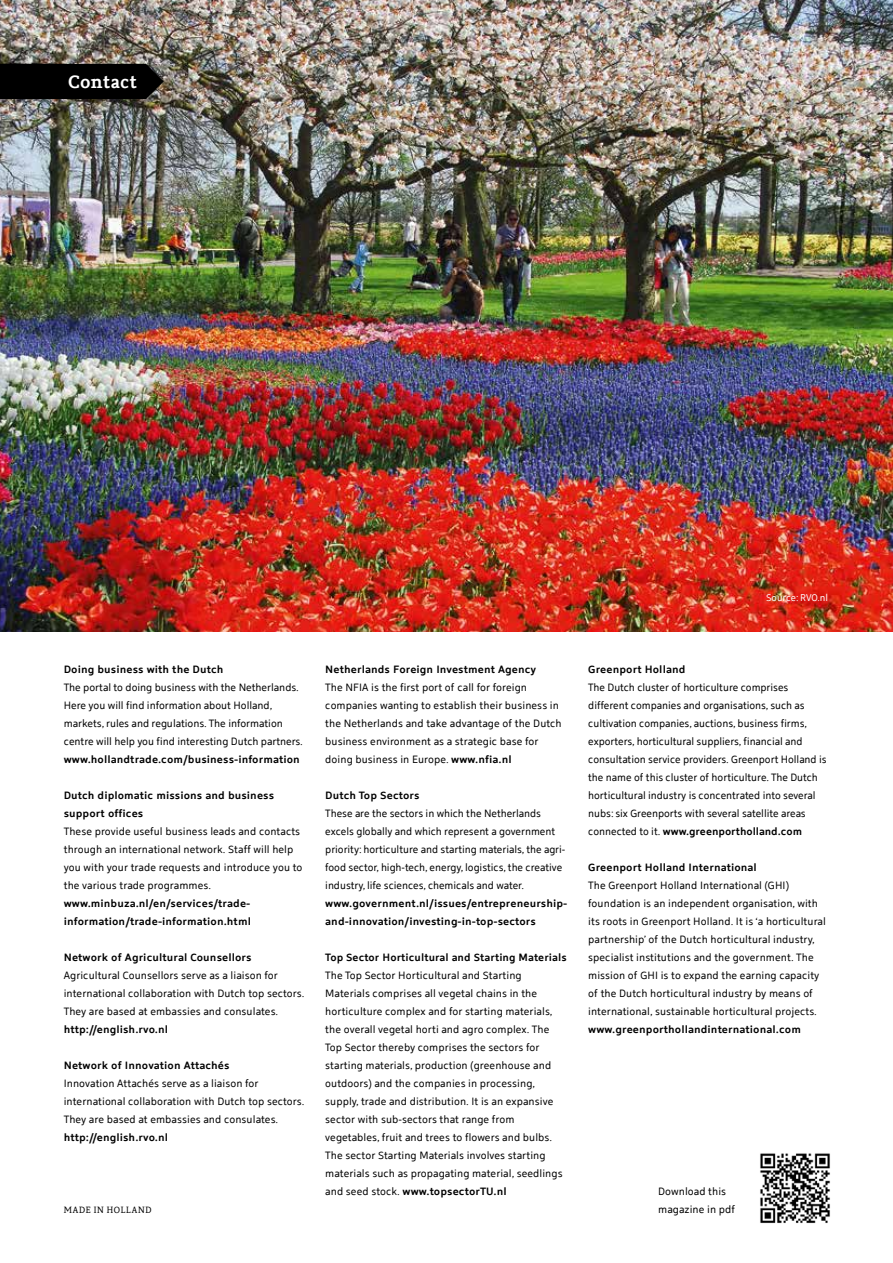
<style>
.page{position:relative;width:893px;height:1263px;background:#fff}
.page>*{position:absolute;margin:0;border:0;box-sizing:border-box;transform-origin:0 0}
.t1{font:700 18px "Holland Serif";color:#fff}
.t2{font:10.5px/18px "Holland Sans";color:#000}
.t3{font:700 10.5px/18px "Holland Sans";color:#000}
.t4{font:9.75px "Holland Sans";letter-spacing:-.01em;color:#fff}
.t5{font:9px "Holland Serif";letter-spacing:.04em;color:#000}
.s1{font-weight:700}
</style>
<div class="page">
<img style="left:0;top:0;width:893px;height:631px">
<div style="left:0;top:64px;width:164px;height:35px;background:#000"></div>
<img style="left:760px;top:1153px;width:70px;height:70px">
<h1 class="t1" style="left:68px;top:66px;width:71px">Contact</h1>
<p class="t4" style="left:766px;top:590px;width:63px">Source: RVO.nl</p>
<p class="t3" style="left:64px;top:659px;width:161px">Doing business with the Dutch</p>
<p class="t2" style="left:64px;top:677px;width:241px">The portal to doing business with the Netherlands.<br>Here you will find information about Holland, markets, rules and regulations. The information centre will help you find interesting Dutch partners.</p>
<p class="t3" style="left:64px;top:749px;width:238px">www.hollandtrade.com/business-information</p>
<p class="t3" style="left:64px;top:785px;width:212px">Dutch diplomatic missions and business support offices</p>
<p class="t2" style="left:64px;top:821px;width:240px">These provide useful business leads and contacts through an international network. Staff will help you with your trade requests and introduce you to the various trade programmes.</p>
<p class="t3" style="left:64px;top:893px;width:189px">www.minbuza.nl/en/services/trade&shy;information/trade-information.html</p>
<p class="t3" style="left:64px;top:947px;width:189px">Network of Agricultural Counsellors</p>
<p class="t2" style="left:64px;top:965px;width:242px">Agricultural Counsellors serve as a liaison for international collaboration with Dutch top sectors.<br>They are based at embassies and consulates.</p>
<p class="t3" style="left:64px;top:1019px;width:106px">http://english.rvo.nl</p>
<p class="t3" style="left:64px;top:1055px;width:167px">Network of Innovation Attachés</p>
<p class="t2" style="left:64px;top:1073px;width:242px">Innovation Attachés serve as a liaison for international collaboration with Dutch top sectors.<br>They are based at embassies and consulates.</p>
<p class="t3" style="left:64px;top:1127px;width:106px">http://english.rvo.nl</p>
<p class="t5" style="left:64px;top:1202px;width:89px">MADE IN HOLLAND</p>
<p class="t3" style="left:325px;top:659px;width:212px">Netherlands Foreign Investment Agency</p>
<p class="t2" style="left:325px;top:677px;width:238px">The NFIA is the first port of call for foreign companies wanting to establish their business in the Netherlands and take advantage of the Dutch business environment as a strategic base for doing business in Europe. <span class="s1">www.nfia.nl</span></p>
<p class="t3" style="left:325px;top:785px;width:96px">Dutch Top Sectors</p>
<p class="t2" style="left:325px;top:803px;width:242px">These are the sectors in which the Netherlands excels globally and which represent a government priority: horticulture and starting materials, the agri&shy;food sector, high-tech, energy, logistics, the creative industry, life sciences, chemicals and water.</p>
<p class="t3" style="left:325px;top:893px;width:244px">www.government.nl/issues/entrepreneurship&shy;and-innovation/investing-in-top-sectors</p>
<p class="t3" style="left:325px;top:947px;width:243px">Top Sector Horticultural and Starting Materials</p>
<p class="t2" style="left:325px;top:965px;width:239px">The Top Sector Horticultural and Starting Materials comprises all vegetal chains in the horticulture complex and for starting materials, the overall vegetal horti and agro complex. The Top Sector thereby comprises the sectors for starting materials, production (greenhouse and outdoors) and the companies in processing, supply, trade and distribution. It is an expansive sector with sub-sectors that range from vegetables, fruit and trees to flowers and bulbs.<br>The sector Starting Materials involves starting materials such as propagating material, seedlings and seed stock. <span class="s1">www.topsectorTU.nl</span></p>
<p class="t3" style="left:588px;top:659px;width:99px">Greenport Holland</p>
<p class="t2" style="left:588px;top:677px;width:240px">The Dutch cluster of horticulture comprises different companies and organisations, such as cultivation companies, auctions, business firms, exporters, horticultural suppliers, financial and consultation service providers. Greenport Holland is the name of this cluster of horticulture. The Dutch horticultural industry is concentrated into several nubs: six Greenports with several satellite areas connected to it. <span class="s1">www.greenportholland.com</span></p>
<p class="t3" style="left:588px;top:857px;width:170px">Greenport Holland International</p>
<p class="t2" style="left:588px;top:875px;width:239px">The Greenport Holland International (GHI) foundation is an independent organisation, with its roots in Greenport Holland. It is ‘a horticultural partnership’ of the Dutch horticultural industry, specialist institutions and the government. The mission of GHI is to expand the earning capacity of the Dutch horticultural industry by means of international, sustainable horticultural projects.</p>
<p class="t3" style="left:588px;top:1019px;width:214px">www.greenporthollandinternational.com</p>
<p class="t2" style="left:658px;top:1181px;width:78px">Download this magazine in pdf</p>
</div>
